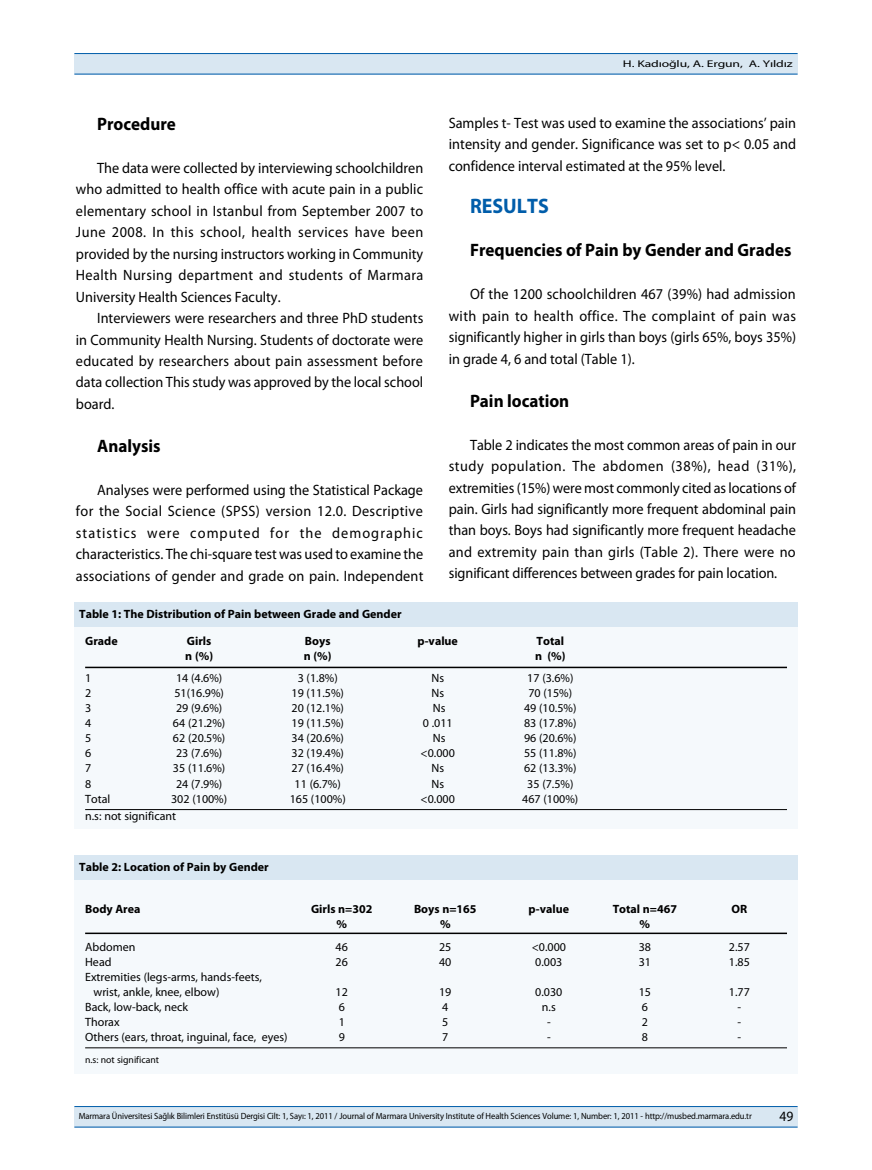
<style>
.page{position:relative;width:872px;height:1170px;background:#fff}
.page>*{position:absolute;margin:0;border:0;box-sizing:border-box;transform-origin:0 0}
.t1{font:700 21px "Myriad Pro";color:#005daa;scale:.95 1}
.t2{font:700 18px "Myriad Pro";color:#000;scale:.95 1}
.t3{font:15px/21.5px "Myriad Pro";color:#000;text-align:justify;scale:.95 1}
.t4{font:14.25px "Myriad Pro";color:#000;scale:.95 1}
.t5{font:12px/15px "Myriad Pro";color:#000}
.t6{font:700 12px "Myriad Pro";color:#000}
.t7{font:9.75px "Myriad Pro";letter-spacing:-.01em;color:#000;scale:1.4 1}
.t8{font:9.75px "Myriad Pro";letter-spacing:-.01em;color:#000}
.t9{font:9px "Myriad Pro";letter-spacing:-.01em;color:#000;scale:.95 1}
</style>
<div class="page">
<div style="left:74px;top:1106px;width:723px;height:21px;background:#d9e7f2"></div>
<hr style="left:74px;top:1126px;width:723px;height:1px;background:#005daa">
<hr style="left:74px;top:1106px;width:723px;height:1px;background:#005daa">
<div style="left:74px;top:53px;width:723px;height:21px;background:#d9e7f2"></div>
<hr style="left:74px;top:74px;width:723px;height:1px;background:#005daa">
<hr style="left:74px;top:53px;width:723px;height:1px;background:#005daa">
<div style="left:74px;top:602px;width:723px;height:25px;background:#d9e7f2"></div>
<div style="left:74px;top:627px;width:723px;height:202px;background:#f5f9fc"></div>
<hr style="left:85px;top:666px;width:702px;height:2px;background:#000">
<hr style="left:85px;top:809px;width:702px;height:1px;background:#000">
<div style="left:74px;top:855px;width:723px;height:25px;background:#d9e7f2"></div>
<div style="left:74px;top:880px;width:723px;height:193px;background:#f5f9fc"></div>
<hr style="left:85px;top:932px;width:702px;height:2px;background:#000">
<hr style="left:85px;top:1047px;width:702px;height:1px;background:#000">
<p class="t2" style="left:97px;top:112px;width:84px">Procedure</p>
<p class="t3" style="left:76px;top:157px;width:367px;text-indent:21px">The data were collected by interviewing schoolchildren who admitted to health office with acute pain in a public elementary school in Istanbul from September 2007 to June 2008. In this school, health services have been provided by the nursing instructors working in Community Health Nursing department and students of Marmara University Health Sciences Faculty.</p>
<p class="t3" style="left:76px;top:307px;width:367px;text-indent:21px">Interviewers were researchers and three PhD students in Community Health Nursing. Students of doctorate were educated by researchers about pain assessment before data collection This study was approved by the local school board.</p>
<p class="t2" style="left:97px;top:434px;width:68px">Analysis</p>
<p class="t3" style="left:76px;top:478px;width:367px;text-indent:21px">Analyses were performed using the Statistical Package for the Social Science (SPSS) version 12.0. Descriptive statistics were computed for the demographic characteristics. The chi-square test was used to examine the associations of gender and grade on pain. Independent</p>
<p class="t7" style="left:623px;top:58px;width:123px">H. Kadıoğlu, A. Ergun, A. Yıldız</p>
<p class="t3" style="left:449px;top:112px;width:367px">Samples t- Test was used to examine the associations’ pain intensity and gender. Significance was set to p&lt; 0.05 and confidence interval estimated at the 95% level.</p>
<h1 class="t1" style="left:470px;top:193px;width:84px">RESULTS</h1>
<p class="t2" style="left:470px;top:238px;width:340px">Frequencies of Pain by Gender and Grades</p>
<p class="t3" style="left:449px;top:283px;width:367px;text-indent:21px">Of the 1200 schoolchildren 467 (39%) had admission with pain to health office. The complaint of pain was significantly higher in girls than boys (girls 65%, boys 35%) in grade 4, 6 and total (Table 1).</p>
<p class="t2" style="left:470px;top:389px;width:106px">Pain location</p>
<p class="t3" style="left:449px;top:433px;width:367px;text-indent:21px">Table 2 indicates the most common areas of pain in our study population. The abdomen (38%), head (31%), extremities (15%) were most commonly cited as locations of pain. Girls had significantly more frequent abdominal pain than boys. Boys had significantly more frequent headache and extremity pain than girls (Table 2). There were no significant differences between grades for pain location.</p>
<p class="t6" style="left:79px;top:606px;width:324px">Table 1: The Distribution of Pain between Grade and Gender</p>
<p class="t6" style="left:85px;top:633px;width:34px">Grade</p>
<p class="t6" style="left:187px;top:633px;width:26px">Girls</p>
<p class="t6" style="left:305px;top:633px;width:27px">Boys</p>
<p class="t6" style="left:417px;top:633px;width:42px">p-value</p>
<p class="t6" style="left:536px;top:633px;width:29px">Total</p>
<p class="t6" style="left:185px;top:648px;width:29px">n (%)</p>
<p class="t6" style="left:304px;top:648px;width:29px">n (%)</p>
<p class="t6" style="left:535px;top:648px;width:32px">n (%)</p>
<p class="t5" style="left:85px;top:670px;width:8px">1</p>
<p class="t5" style="left:176px;top:670px;width:48px">14 (4.6%)</p>
<p class="t5" style="left:298px;top:670px;width:42px">3 (1.8%)</p>
<p class="t5" style="left:431px;top:670px;width:14px">Ns</p>
<p class="t5" style="left:527px;top:670px;width:48px">17 (3.6%)</p>
<p class="t5" style="left:85px;top:685px;width:8px">2</p>
<p class="t5" style="left:174px;top:685px;width:51px">51(16.9%)</p>
<p class="t5" style="left:291px;top:685px;width:54px">19 (11.5%)</p>
<p class="t5" style="left:431px;top:685px;width:14px">Ns</p>
<p class="t5" style="left:528px;top:685px;width:45px">70 (15%)</p>
<p class="t5" style="left:85px;top:700px;width:8px">3</p>
<p class="t5" style="left:176px;top:700px;width:48px">29 (9.6%)</p>
<p class="t5" style="left:291px;top:700px;width:54px">20 (12.1%)</p>
<p class="t5" style="left:433px;top:700px;width:14px">Ns</p>
<p class="t5" style="left:524px;top:700px;width:54px">49 (10.5%)</p>
<p class="t5" style="left:85px;top:715px;width:8px">4</p>
<p class="t5" style="left:173px;top:715px;width:54px">64 (21.2%)</p>
<p class="t5" style="left:291px;top:715px;width:54px">19 (11.5%)</p>
<p class="t5" style="left:423px;top:715px;width:31px">0 .011</p>
<p class="t5" style="left:524px;top:715px;width:54px">83 (17.8%)</p>
<p class="t5" style="left:85px;top:730px;width:8px">5</p>
<p class="t5" style="left:173px;top:730px;width:54px">62 (20.5%)</p>
<p class="t5" style="left:291px;top:730px;width:54px">34 (20.6%)</p>
<p class="t5" style="left:433px;top:730px;width:14px">Ns</p>
<p class="t5" style="left:524px;top:730px;width:54px">96 (20.6%)</p>
<p class="t5" style="left:85px;top:745px;width:8px">6</p>
<p class="t5" style="left:176px;top:745px;width:48px">23 (7.6%)</p>
<p class="t5" style="left:291px;top:745px;width:54px">32 (19.4%)</p>
<p class="t5" style="left:420px;top:745px;width:36px">&lt;0.000</p>
<p class="t5" style="left:524px;top:745px;width:54px">55 (11.8%)</p>
<p class="t5" style="left:85px;top:760px;width:8px">7</p>
<p class="t5" style="left:173px;top:760px;width:54px">35 (11.6%)</p>
<p class="t5" style="left:291px;top:760px;width:54px">27 (16.4%)</p>
<p class="t5" style="left:431px;top:760px;width:14px">Ns</p>
<p class="t5" style="left:524px;top:760px;width:54px">62 (13.3%)</p>
<p class="t5" style="left:85px;top:775px;width:8px">8</p>
<p class="t5" style="left:176px;top:775px;width:48px">24 (7.9%)</p>
<p class="t5" style="left:295px;top:775px;width:48px">11 (6.7%)</p>
<p class="t5" style="left:431px;top:775px;width:14px">Ns</p>
<p class="t5" style="left:527px;top:775px;width:48px">35 (7.5%)</p>
<p class="t5" style="left:85px;top:790px;width:27px">Total</p>
<p class="t5" style="left:171px;top:790px;width:58px">302 (100%)</p>
<p class="t5" style="left:290px;top:790px;width:58px">165 (100%)</p>
<p class="t5" style="left:420px;top:790px;width:36px">&lt;0.000</p>
<p class="t5" style="left:522px;top:790px;width:58px">467 (100%)</p>
<p class="t5" style="left:85px;top:808px;width:93px">n.s: not significant</p>
<p class="t6" style="left:79px;top:859px;width:191px">Table 2: Location of Pain by Gender</p>
<p class="t6" style="left:85px;top:901px;width:57px">Body Area</p>
<p class="t6" style="left:311px;top:901px;width:63px">Girls n=302</p>
<p class="t6" style="left:414px;top:901px;width:64px">Boys n=165</p>
<p class="t6" style="left:528px;top:901px;width:42px">p-value</p>
<p class="t6" style="left:612px;top:901px;width:66px">Total n=467</p>
<p class="t6" style="left:731px;top:901px;width:17px">OR</p>
<p class="t6" style="left:336px;top:916px;width:12px">%</p>
<p class="t6" style="left:440px;top:916px;width:12px">%</p>
<p class="t6" style="left:639px;top:916px;width:12px">%</p>
<p class="t5" style="left:85px;top:938px;width:52px">Abdomen</p>
<p class="t5" style="left:335px;top:938px;width:14px">46</p>
<p class="t5" style="left:439px;top:938px;width:14px">25</p>
<p class="t5" style="left:532px;top:938px;width:36px">&lt;0.000</p>
<p class="t5" style="left:638px;top:938px;width:14px">38</p>
<p class="t5" style="left:729px;top:938px;width:22px">2.57</p>
<p class="t5" style="left:85px;top:953px;width:28px">Head</p>
<p class="t5" style="left:335px;top:953px;width:14px">26</p>
<p class="t5" style="left:439px;top:953px;width:14px">40</p>
<p class="t5" style="left:535px;top:953px;width:29px">0.003</p>
<p class="t5" style="left:638px;top:953px;width:14px">31</p>
<p class="t5" style="left:729px;top:953px;width:22px">1.85</p>
<p class="t5" style="left:94px;top:968px;width:170px;text-indent:-8px">Extremities (legs-arms, hands-feets, wrist, ankle, knee, elbow)</p>
<p class="t5" style="left:335px;top:983px;width:14px">12</p>
<p class="t5" style="left:439px;top:983px;width:14px">19</p>
<p class="t5" style="left:535px;top:983px;width:29px">0.030</p>
<p class="t5" style="left:638px;top:983px;width:14px">15</p>
<p class="t5" style="left:729px;top:983px;width:22px">1.77</p>
<p class="t5" style="left:85px;top:998px;width:105px">Back, low-back, neck</p>
<p class="t5" style="left:339px;top:998px;width:8px">6</p>
<p class="t5" style="left:442px;top:998px;width:8px">4</p>
<p class="t5" style="left:542px;top:998px;width:15px">n.s</p>
<p class="t5" style="left:642px;top:998px;width:8px">6</p>
<p class="t5" style="left:737px;top:998px;width:5px">-</p>
<p class="t5" style="left:85px;top:1013px;width:36px">Thorax</p>
<p class="t5" style="left:339px;top:1013px;width:8px">1</p>
<p class="t5" style="left:442px;top:1013px;width:8px">5</p>
<p class="t5" style="left:547px;top:1013px;width:5px">-</p>
<p class="t5" style="left:642px;top:1013px;width:8px">2</p>
<p class="t5" style="left:737px;top:1013px;width:5px">-</p>
<p class="t5" style="left:85px;top:1028px;width:204px">Others (ears, throat, inguinal, face, eyes)</p>
<p class="t5" style="left:339px;top:1028px;width:8px">9</p>
<p class="t5" style="left:442px;top:1028px;width:8px">7</p>
<p class="t5" style="left:547px;top:1028px;width:5px">-</p>
<p class="t5" style="left:642px;top:1028px;width:8px">8</p>
<p class="t5" style="left:737px;top:1028px;width:5px">-</p>
<p class="t8" style="left:85px;top:1053px;width:75px">n.s: not significant</p>
<p class="t9" style="left:79px;top:1110px;width:710px">Marmara Üniversitesi Sağlık Bilimleri Enstitüsü Dergisi Cilt: 1, Sayı: 1, 2011 / Journal of Marmara University Institute of Health Sciences Volume: 1, Number: 1, 2011 - http://musbed.marmara.edu.tr</p>
<p class="t4" style="left:779px;top:1107px;width:16px">49</p>
</div>
